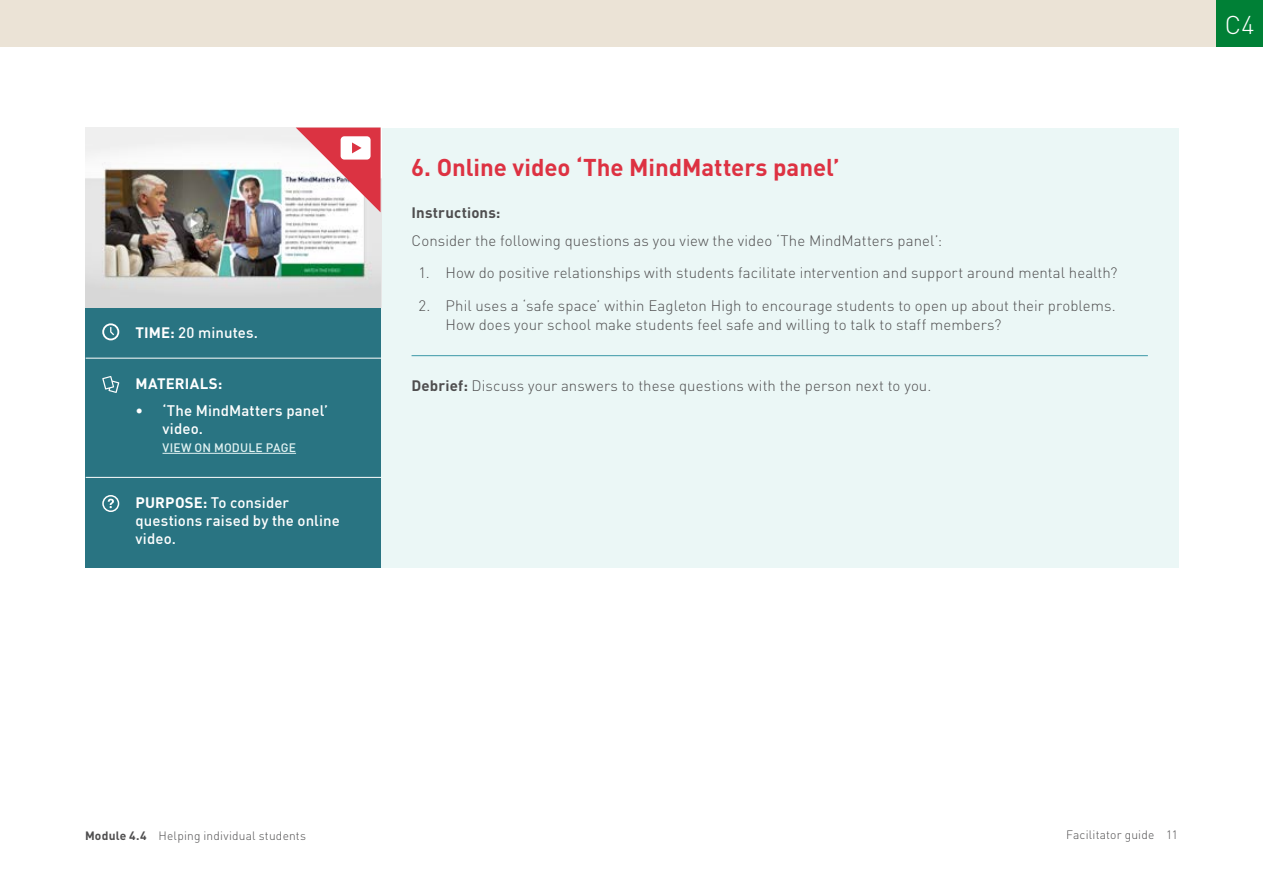
<style>
.page{position:relative;width:1263px;height:893px;background:#fff}
.page>*{position:absolute;margin:0;border:0;box-sizing:border-box;transform-origin:0 0}
.t1{font:300 25.5px "DIN Pro";color:#fff}
.Subhead_1{font:700 24px "DIN Pro";color:#dd3242}
.number_list{font:300 15px/19.5px "DIN Pro";letter-spacing:.005em;color:#4f4e4f}
.body_1{font:500 15px/18px "DIN Pro";letter-spacing:.01em;color:#fff}
.body_1-2{font:300 15px "DIN Pro";letter-spacing:.005em;color:#4f4e4f}
.body_1-3{font:700 15px "DIN Pro";letter-spacing:.01em;color:#4f4e4f}
.body_1-4{font:700 15px "DIN Pro";letter-spacing:.015em;color:#fff}
.t2{font:300 12px "DIN Pro";letter-spacing:.015em;color:#4f4e4f}
.t3{font:500 12px "DIN Pro";letter-spacing:.015em;color:#e2f3f3}
.s1{font-weight:700}
</style>
<div class="page">
<div style="left:1px;top:0;width:1262px;height:47px;background:#ebe3d6"></div>
<div style="left:1216px;top:0;width:47px;height:47px;background:#008036"></div>
<div style="left:86px;top:128px;width:1092px;height:440px;background:#ebf7f6"></div>
<div style="left:86px;top:128px;width:295px;height:440px;background:#297482"></div>
<hr style="left:86px;top:358px;width:295px;height:1px;background:#fff">
<hr style="left:86px;top:477px;width:295px;height:1px;background:#fff">
<svg style="left:102px;top:323px;width:17px;height:17px"></svg>
<svg style="left:102px;top:376px;width:17px;height:17px"></svg>
<div style="left:102px;top:495px;width:17px;height:17px;border:2px solid #fff;border-radius:50%"></div>
<svg style="left:108px;top:499px;width:6px;height:9px"></svg>
<img style="left:85px;top:128px;width:295px;height:179px">
<svg style="left:296px;top:128px;width:85px;height:84px;background:#e6a1a8"></svg>
<hr style="left:162px;top:453px;width:134px;height:1px;background:#e2f3f3">
<p class="body_1" style="left:135px;top:324px;width:124px"><span class="s1">TIME:</span> 20 minutes.</p>
<p class="body_1-4" style="left:135px;top:372px;width:88px">MATERIALS:</p>
<p class="body_1" style="left:162px;top:401px;width:167px;text-indent:-27px">• ‘The MindMatters panel’ video.</p>
<p class="t3" style="left:162px;top:440px;width:135px">VIEW ON MODULE PAGE</p>
<p class="body_1" style="left:135px;top:493px;width:206px"><span class="s1">PURPOSE:</span> To consider questions raised by the online video.</p>
<h2 class="Subhead_1" style="left:411px;top:147px;width:430px">6. Online video ‘The MindMatters panel’</h2>
<p class="body_1-3" style="left:412px;top:200px;width:91px">Instructions:</p>
<p class="number_list" style="left:412px;top:229px;width:532px">Consider the following questions as you view the video ‘The MindMatters panel’:</p>
<p class="number_list" style="left:419px;top:262px;width:700px">1. How do positive relationships with students facilitate intervention and support around mental health?</p>
<p class="number_list" style="left:446px;top:294px;width:672px;text-indent:-27px">2. Phil uses a ‘safe space’ within Eagleton High to encourage students to open up about their problems.<br>How does your school make students feel safe and willing to talk to staff members?</p>
<p class="body_1-2" style="left:412px;top:374px;width:521px"><span class="s1">Debrief:</span> Discuss your answers to these questions with the person next to you.</p>
<h1 class="t1" style="left:1225px;top:5px;width:31px">C4</h1>
<p class="t2" style="left:85px;top:826px;width:223px"><span class="s1">Module 4.4</span> Helping individual students</p>
<p class="t2" style="left:1066px;top:826px;width:113px">Facilitator guide 11</p>
</div>
